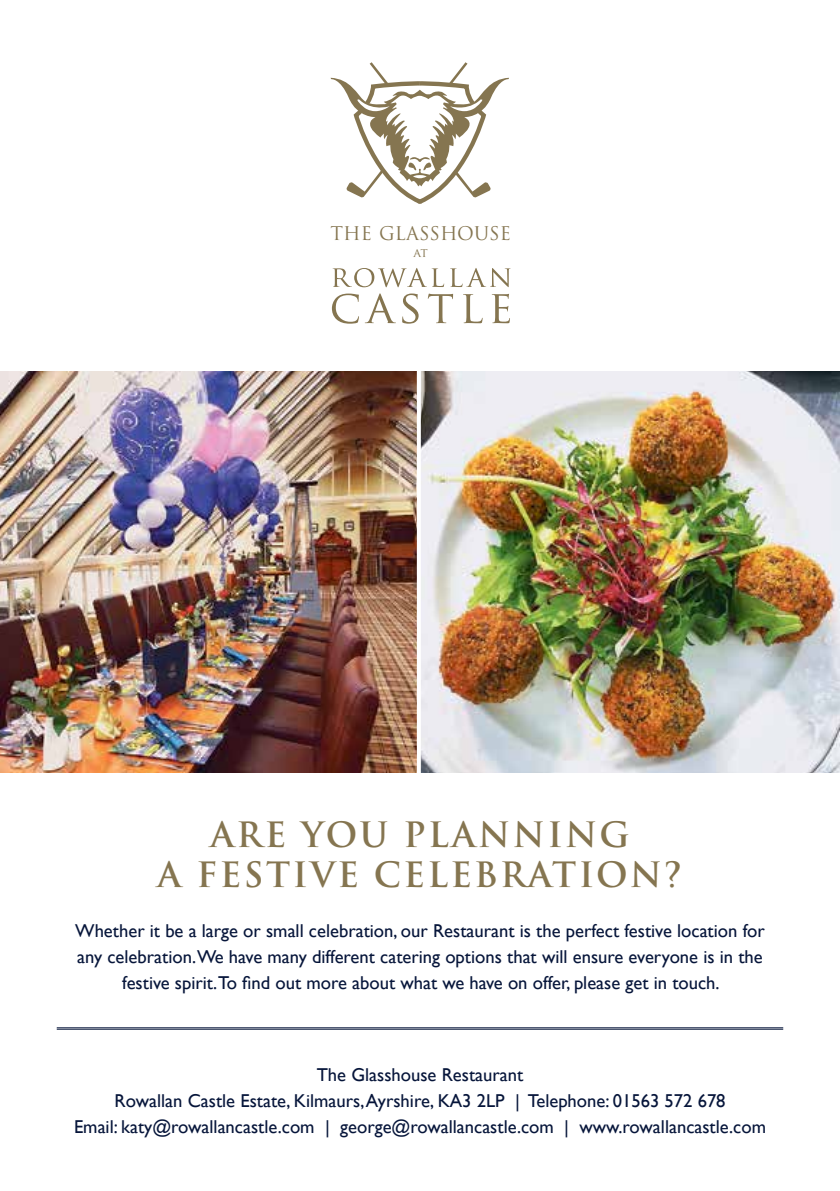
<style>
.page{position:relative;width:840px;height:1191px;background:#fff}
.page>*{position:absolute;margin:0;border:0;box-sizing:border-box;transform-origin:0 0}
.t1{font:700 34px/40px "Trajan Pro";letter-spacing:.07em;color:#857550;text-align:center}
.t2{font:18.6px/26px "Gill Sans";color:#06153a;text-align:center}
.t3{font:18.4px "Trajan Pro";color:#857550}
.t4{font:12.2px "Trajan Pro";color:#857550}
</style>
<div class="page">
<img style="left:0;top:371px;width:839px;height:401px">
<svg style="left:332px;top:268px;width:112px;height:19px"></svg>
<svg style="left:450px;top:268px;width:60px;height:19px"></svg>
<svg style="left:332px;top:293px;width:64px;height:31px"></svg>
<svg style="left:402px;top:293px;width:16px;height:31px"></svg>
<svg style="left:427px;top:293px;width:26px;height:30px"></svg>
<svg style="left:463px;top:294px;width:19px;height:29px"></svg>
<svg style="left:491px;top:294px;width:18px;height:29px"></svg>
<svg style="left:330px;top:62px;width:179px;height:142px"></svg>
<hr style="left:57px;top:1027px;width:725px;height:1px;background:#06153a">
<hr style="left:57px;top:1028px;width:725px;height:1px;background:#06153a">
<svg style="left:416px;top:371px;width:4px;height:402px"></svg>
<p class="t3" style="left:330px;top:222px;width:182px">THE GLASSHOUSE</p>
<p class="t4" style="left:413px;top:245px;width:16px">at</p>
<h1 class="t1" style="left:157px;top:815px;width:526px">ARE YOU PLANNING<br>A FESTIVE CELEBRATION?</h1>
<p class="t2" style="left:75px;top:917px;width:690px">Whether it be a large or small celebration, our Restaurant is the perfect festive location for any celebration.We have many different catering options that will ensure everyone is in the festive spirit.To find out more about what we have on offer, please get in touch.</p>
<p class="t2" style="left:74px;top:1061px;width:693px">The Glasshouse Restaurant<br>Rowallan Castle Estate, Kilmaurs, Ayrshire, KA3 2LP | Telephone: 01563 572 678<br>Email: katy@rowallancastle.com | george@rowallancastle.com | www.rowallancastle.com</p>
</div>
